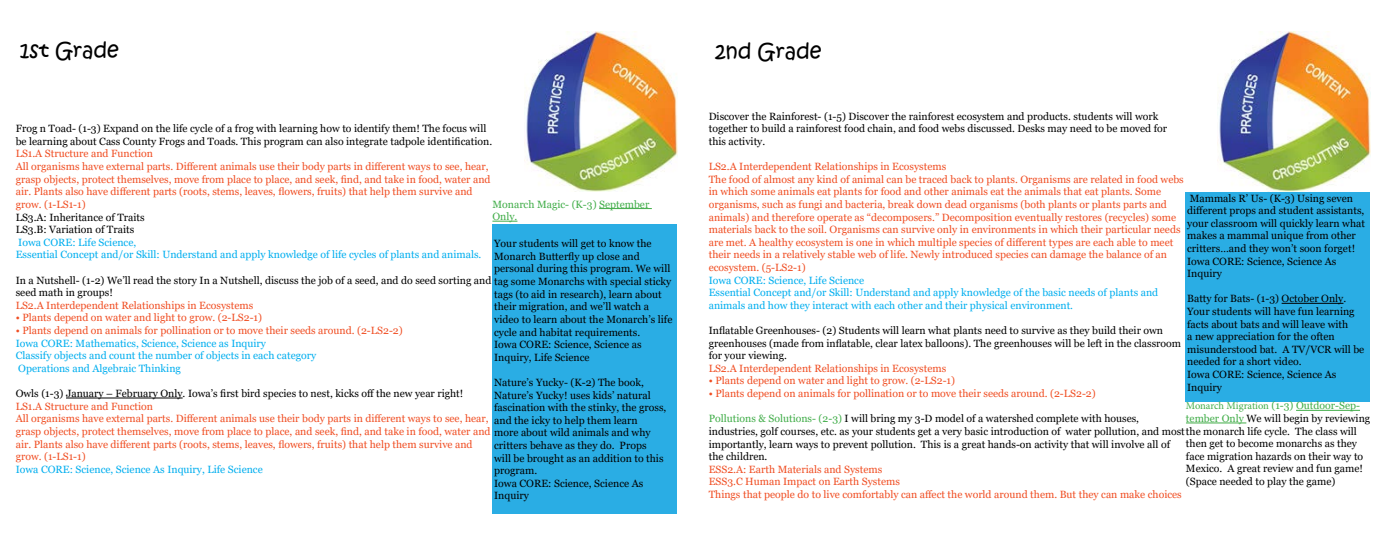
<style>
.page{position:relative;width:1386px;height:536px;background:#fff}
.page>*{position:absolute;margin:0;border:0;box-sizing:border-box;transform-origin:0 0}
.t1{font:21px "Kristen ITC";color:#000}
.t2{font:10.5px/12.6px "Georgia";color:#000}
.t3{font:10.5px/12.6px "Georgia";color:#f04e23}
.t4{font:10.5px/12.6px "Georgia";color:#00aeef}
.t5{font:10.5px/12.6px "Georgia";color:#41ad49}
.s1{color:#41ad49}
.s2{font-family:"Minion Pro"}
.s3{color:#000}
</style>
<div class="page">
<hr style="left:66px;top:397px;width:117px;height:1px;background:#000">
<div style="left:492px;top:225px;width:185px;height:288px;background:#2aade4"></div>
<div style="left:1185px;top:192px;width:185px;height:209px;background:#2aade4"></div>
<hr style="left:1282px;top:303px;width:61px;height:1px;background:#000">
<img style="left:524px;top:32px;width:153px;height:160px">
<img style="left:1217px;top:32px;width:153px;height:160px">
<hr style="left:599px;top:208px;width:53px;height:1px;background:#41ad49">
<svg style="left:492px;top:221px;width:25px;height:1px"></svg>
<hr style="left:1296px;top:410px;width:64px;height:1px;background:#41ad49">
<hr style="left:1186px;top:422px;width:60px;height:1px;background:#41ad49">
<p class="t1" style="left:20px;top:37px;width:101px">1st Grade</p>
<p class="t1" style="left:715px;top:38px;width:108px">2nd Grade</p>
<p class="t2" style="left:16px;top:122px;width:478px">Frog n Toad- (1-3) Expand on the life cycle of a frog with learning how to identify them! The focus will be learning about Cass County Frogs and Toads. This program can also integrate tadpole identification.</p>
<p class="t3" style="left:16px;top:148px;width:139px">LS1.A Structure and Function</p>
<p class="t3" style="left:16px;top:160px;width:476px">All organisms have external parts. Different animals use their body parts in different ways to see, hear, grasp objects, protect themselves, move from place to place, and seek, find, and take in food, water and air. Plants also have different parts (roots, stems, leaves, flowers, fruits) that help them survive and grow. (1-LS1-1)</p>
<p class="t2" style="left:16px;top:211px;width:131px">LS3.A: Inheritance of Traits</p>
<p class="t2" style="left:16px;top:223px;width:120px">LS3.B: Variation of Traits</p>
<p class="t4" style="left:18px;top:236px;width:120px">Iowa CORE: Life Science,</p>
<p class="t4" style="left:16px;top:248px;width:467px">Essential Concept and/or Skill: Understand and apply knowledge of life cycles of plants and animals.</p>
<p class="t2" style="left:16px;top:274px;width:477px">In a Nutshell- (1-2) We’ll read the story In a Nutshell, discuss the job of a seed, and do seed sorting and seed math in groups!</p>
<p class="t3" style="left:16px;top:299px;width:239px">LS2.A Interdependent Relationships in Ecosystems</p>
<p class="t3" style="left:16px;top:311px;width:248px">• Plants depend on water and light to grow. (2-LS2-1)</p>
<p class="t3" style="left:16px;top:324px;width:388px">• Plants depend on animals for pollination or to move their seeds around. (2-LS2-2)</p>
<p class="t4" style="left:16px;top:337px;width:252px">Iowa CORE: Mathematics, Science, Science as Inquiry</p>
<p class="t4" style="left:16px;top:349px;width:302px">Classify objects and count the number of objects in each category</p>
<p class="t4" style="left:18px;top:362px;width:164px">Operations and Algebraic Thinking</p>
<p class="t2" style="left:16px;top:387px;width:449px">Owls (1-3) January – February Only. Iowa’s first bird species to nest, kicks off the new year right!</p>
<p class="t3" style="left:16px;top:400px;width:139px">LS1.A Structure and Function</p>
<p class="t3" style="left:16px;top:412px;width:476px">All organisms have external parts. Different animals use their body parts in different ways to see, hear, grasp objects, protect themselves, move from place to place, and seek, find, and take in food, water and air. Plants also have different parts (roots, stems, leaves, flowers, fruits) that help them survive and grow. (1-LS1-1)</p>
<p class="t4" style="left:16px;top:463px;width:249px">Iowa CORE: Science, Science As Inquiry, Life Science</p>
<p class="t5" style="left:492px;top:198px;width:158px">Monarch Magic- (K-3) September<br>Only.</p>
<p class="t2" style="left:494px;top:237px;width:180px">Your students will get to know the Monarch Butterfly up close and personal during this program. We will tag some Monarchs with special sticky tags (to aid in research), learn about their migration, and we’ll watch a video to learn about the Monarch’s life cycle and habitat requirements.</p>
<p class="t2" style="left:494px;top:338px;width:149px">Iowa CORE: Science, Science as<br>Inquiry, Life Science</p>
<p class="t2" style="left:494px;top:376px;width:174px">Nature’s Yucky- (K-2) The book,<br>Nature’s Yucky! uses kids’ natural fascination with the stinky, the gross, and the icky to help them learn<br>more about wild animals and why critters behave as they do. Props<br>will be brought as an addition to this program.</p>
<p class="t2" style="left:494px;top:477px;width:151px">Iowa CORE: Science, Science As<br>Inquiry</p>
<p class="t2" style="left:709px;top:110px;width:460px">Discover the Rainforest- (1-5) Discover the rainforest ecosystem and products. students will work together to build a rainforest food chain, and food webs discussed. Desks may need to be moved for this activity.</p>
<p class="t3" style="left:709px;top:160px;width:239px">LS2.A Interdependent Relationships in Ecosystems</p>
<p class="t3" style="left:709px;top:173px;width:477px">The food of almost any kind of animal can be traced back to plants. Organisms are related in food webs in which some animals eat plants for food and other animals eat the animals that eat plants. Some organisms, such as fungi and bacteria, break down dead organisms (both plants or plants parts and animals) and therefore operate as “decomposers.” Decomposition eventually restores (recycles) some materials back to the soil. Organisms can survive only in environments in which their particular needs are met. A healthy ecosystem is one in which multiple species of different types are each able to meet their needs in a relatively stable web of life. Newly introduced species can damage the balance of an ecosystem. (5-LS2-1)</p>
<p class="t4" style="left:709px;top:274px;width:157px">Iowa CORE: Science, Life Science</p>
<p class="t4" style="left:709px;top:286px;width:451px">Essential Concept and/or Skill: Understand and apply knowledge of the basic needs of plants and animals and how they interact with each other and their physical environment.</p>
<p class="t2" style="left:709px;top:324px;width:474px">Inflatable Greenhouses- (2) Students will learn what plants need to survive as they build their own greenhouses (made from inflatable, clear latex balloons). The greenhouses will be left in the classroom for your viewing.</p>
<p class="t3" style="left:709px;top:362px;width:239px">LS2.A Interdependent Relationships in Ecosystems</p>
<p class="t3" style="left:709px;top:374px;width:248px">• Plants depend on water and light to grow. (2-LS2-1)</p>
<p class="t3" style="left:709px;top:387px;width:388px">• Plants depend on animals for pollination or to move their seeds around. (2-LS2-2)</p>
<p class="t2" style="left:709px;top:412px;width:650px"><span class="s1">Pollutions &amp; Solutions- (2-3)</span> I will bring my 3-D model of a watershed complete with houses,<br>industries, golf courses, etc. as your students get a very basic introduction of water pollution, and mostthe monarch life cycle. The class will importantly, learn ways to prevent pollution. This is a great hands-on activity that will involve all of<br>the children.</p>
<p class="t3" style="left:709px;top:463px;width:175px">ESS2.A: Earth Materials and Systems</p>
<p class="t3" style="left:709px;top:475px;width:193px">ESS3.C Human Impact on Earth Systems</p>
<p class="t3" style="left:709px;top:488px;width:475px">Things that people do to live comfortably can affect the world around them. But they can make choices</p>
<p class="t2" style="left:1187px;top:192px;width:179px">Mammals R’ Us- (K-3) Using seven different props and student assistants, your classroom will quickly learn what makes a mammal unique from other critters…and they won’t soon forget!<br>Iowa CORE: Science, Science As<br>Inquiry</p>
<p class="t2" style="left:1187px;top:292px;width:179px">Batty for Bats- (1-3) October Only.<br>Your students will have fun learning facts about bats and will leave with<br>a new appreciation for the often misunderstood bat. A TV/VCR will be needed for a short video.</p>
<p class="t2" style="left:1187px;top:368px;width:151px">Iowa CORE: Science, Science As<br>Inquiry</p>
<p class="t5" style="left:1186px;top:399px;width:186px"><span class="s2">Monarch Migration</span> (1-3) Outdoor-Sep&shy;tember Only <span class="s3">We will begin by reviewing</span></p>
<p class="t2" style="left:1186px;top:437px;width:179px">then get to become monarchs as they face migration hazards on their way to Mexico. A great review and fun game! (Space needed to play the game)</p>
</div>
